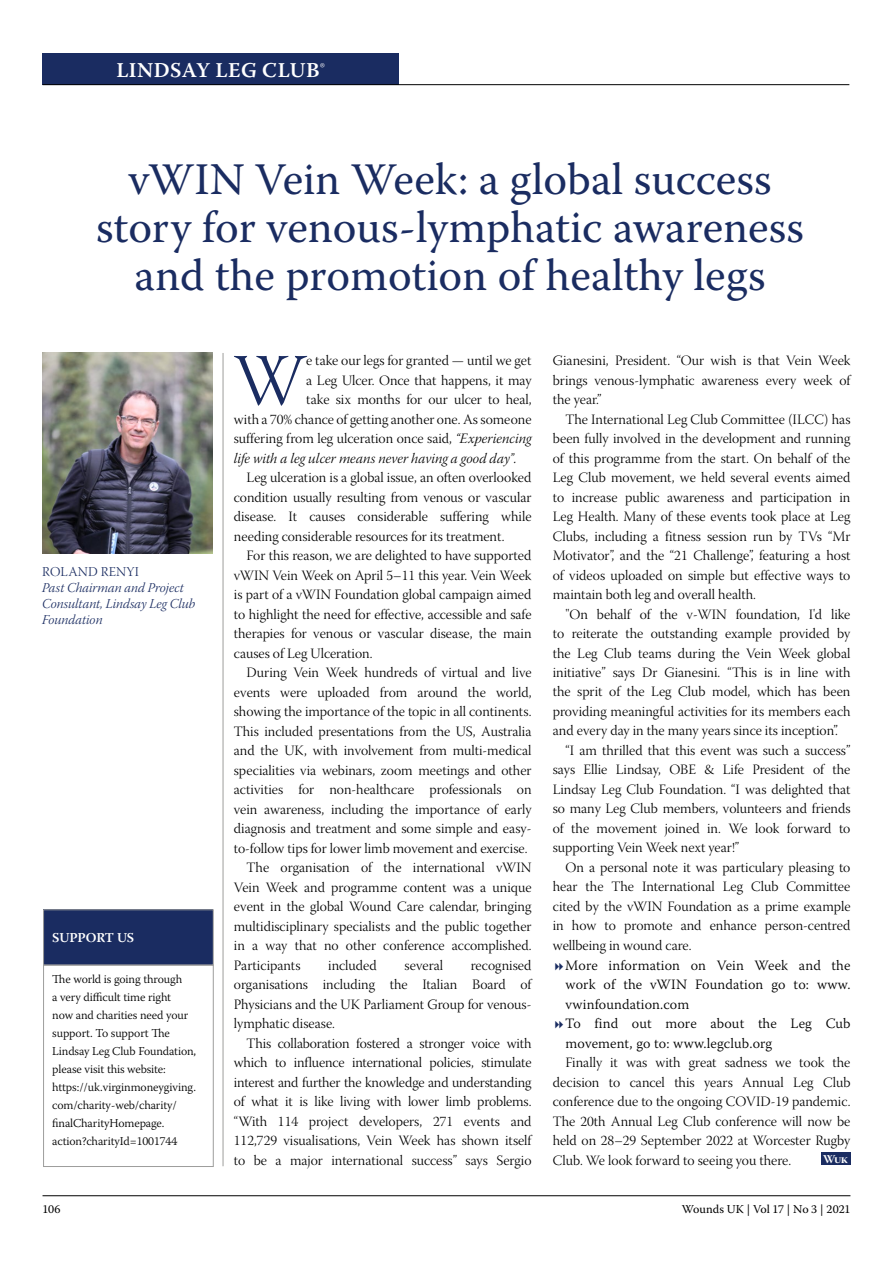
<style>
.page{position:relative;width:893px;height:1263px;background:#fff}
.page>*{position:absolute;margin:0;border:0;box-sizing:border-box;transform-origin:0 0}
.t1{font:73.35px "Warnock Pro Light Subh";color:#1a2c61}
.t2{font:45px/48px "Warnock Pro";color:#1a2c61;text-align:center}
.t3{font:600 21px "Warnock Pro";letter-spacing:.02em;color:#fff}
.t4{font:14.25px/19.5px "Warnock Pro Light Subh";color:#000;text-align:justify}
.t5{font:300 14.25px/19.5px "Warnock Pro";letter-spacing:.01em;color:#000}
.t6{font:14.25px "Warnock Pro Light It Subh";letter-spacing:.005em;color:#000}
.t7{font:13.5px/16.2px "Warnock Pro Light It Subh";color:#1a2c61}
.t8{font:13.5px "Warnock Pro Light Subh";letter-spacing:.01em;color:#1a2c61}
.t9{font:600 13.5px "Warnock Pro";letter-spacing:-.01em;color:#fff}
.t10{font:300 12px/18px "Warnock Pro";letter-spacing:-.01em;color:#000}
.t11{font:12px "Warnock Pro";letter-spacing:-.005em;color:#000}
.t12{font:12px "Warnock Pro Bold Subh";color:#fff}
.s1{font-family:"Warnock Pro Light Subh";font-weight:400}
.s2{font-family:"Warnock Pro Light It Subh"}
</style>
<div class="page">
<hr style="left:43px;top:1195px;width:807px;height:1px;background:#000">
<div style="left:43px;top:53px;width:356px;height:32px;background:#1a2c61"></div>
<hr style="left:43px;top:84px;width:806px;height:1px;background:#000">
<div style="left:821px;top:1152px;width:29px;height:13px;background:#1a2c61"></div>
<hr style="left:223px;top:353px;width:1px;height:813px;background:#9d9d9c">
<img style="left:43px;top:352px;width:169px;height:201px">
<div style="left:43px;top:965px;width:170px;height:202px;border:1px solid #9d9d9c"></div>
<div style="left:44px;top:910px;width:169px;height:55px;background:#1a2c61"></div>
<div style="left:43px;top:909px;width:170px;height:56px;border:1px solid #9d9d9c"></div>
<h3 class="t3" style="left:116px;top:57px;width:210px">LINDSAY LEG CLUB<span class="s1">®</span></h3>
<h2 class="t2" style="left:96px;top:155px;width:709px">vWIN Vein Week: a global success story for venous-lymphatic awareness and the promotion of healthy legs</h2>
<p class="t8" style="left:42px;top:564px;width:98px">ROLAND RENYI</p>
<p class="t7" style="left:42px;top:581px;width:155px">Past Chairman and Project<br>Consultant, Lindsay Leg Club<br>Foundation</p>
<p class="t9" style="left:52px;top:930px;width:83px">SUPPORT US</p>
<p class="t10" style="left:52px;top:969px;width:146px">The world is going through<br>a very difficult time right<br>now and charities need your support. To support The<br>Lindsay Leg Club Foundation, please visit this website: https://uk.virginmoneygiving. com/charity-web/charity/ finalCharityHomepage. action?charityId=1001744</p>
<p class="t4" style="left:234px;top:353px;width:299px;text-align:right">e take our legs for granted — until we get<br>a Leg Ulcer. Once that happens, it may<br>take six months for our ulcer to heal,<br>with a 70% chance of getting another one. As someone suffering from leg ulceration once said, <span class="s2">“Experiencing</span></p>
<p class="t6" style="left:234px;top:450px;width:285px">life with a leg ulcer means never having a good day”.</p>
<p class="t4" style="left:234px;top:469px;width:299px;text-indent:13px">Leg ulceration is a global issue, an often overlooked condition usually resulting from venous or vascular disease. It causes considerable suffering while needing considerable resources for its treatment.</p>
<p class="t4" style="left:234px;top:547px;width:299px;text-indent:13px">For this reason, we are delighted to have supported vWIN Vein Week on April 5–11 this year. Vein Week is part of a vWIN Foundation global campaign aimed to highlight the need for effective, accessible and safe therapies for venous or vascular disease, the main causes of Leg Ulceration.</p>
<p class="t4" style="left:247px;top:664px;width:286px">During Vein Week hundreds of virtual and live</p>
<p class="t4" style="left:234px;top:684px;width:299px">events were uploaded from around the world,</p>
<p class="t4" style="left:234px;top:703px;width:299px">showing the importance of the topic in all continents.</p>
<p class="t4" style="left:234px;top:723px;width:299px">This included presentations from the US, Australia</p>
<p class="t4" style="left:234px;top:742px;width:299px">and the UK, with involvement from multi-medical</p>
<p class="t4" style="left:234px;top:762px;width:299px">specialities via webinars, zoom meetings and other</p>
<p class="t4" style="left:234px;top:781px;width:299px">activities for non-healthcare professionals on</p>
<p class="t4" style="left:234px;top:801px;width:299px">vein awareness, including the importance of early</p>
<p class="t4" style="left:234px;top:820px;width:299px">diagnosis and treatment and some simple and easy-</p>
<p class="t4" style="left:234px;top:840px;width:295px">to-follow tips for lower limb movement and exercise.</p>
<p class="t4" style="left:247px;top:859px;width:286px">The organisation of the international vWIN</p>
<p class="t4" style="left:234px;top:879px;width:299px">Vein Week and programme content was a unique</p>
<p class="t4" style="left:234px;top:898px;width:299px">event in the global Wound Care calendar, bringing</p>
<p class="t4" style="left:234px;top:918px;width:299px">multidisciplinary specialists and the public together</p>
<p class="t4" style="left:234px;top:937px;width:299px">in a way that no other conference accomplished.</p>
<p class="t4" style="left:234px;top:957px;width:68px">Participants</p>
<p class="t4" style="left:328px;top:957px;width:50px">included</p>
<p class="t4" style="left:405px;top:957px;width:40px">several</p>
<h1 class="t1" style="left:233px;top:341px;width:75px">W</h1>
<p class="t4" style="left:234px;top:957px;width:299px;text-indent:237px">recognised organisations including the Italian Board of Physicians and the UK Parliament Group for venous&shy;lymphatic disease.</p>
<p class="t4" style="left:234px;top:1035px;width:299px;text-indent:13px">This collaboration fostered a stronger voice with which to influence international policies, stimulate interest and further the knowledge and understanding of what it is like living with lower limb problems. “With 114 project developers, 271 events and 112,729 visualisations, Vein Week has shown itself to be a major international success” says Sergio</p>
<p class="t4" style="left:553px;top:352px;width:299px">Gianesini, President. “Our wish is that Vein Week brings venous-lymphatic awareness every week of the year.”</p>
<p class="t4" style="left:553px;top:411px;width:299px;text-indent:13px">The International Leg Club Committee (ILCC) has been fully involved in the development and running of this programme from the start. On behalf of the Leg Club movement, we held several events aimed to increase public awareness and participation in Leg Health. Many of these events took place at Leg Clubs, including a fitness session run by TVs “Mr Motivator”, and the “21 Challenge”, featuring a host of videos uploaded on simple but effective ways to maintain both leg and overall health.</p>
<p class="t4" style="left:566px;top:606px;width:286px">"On behalf of the v-WIN foundation, I'd like</p>
<p class="t4" style="left:553px;top:625px;width:299px">to reiterate the outstanding example provided by</p>
<p class="t4" style="left:553px;top:645px;width:299px">the Leg Club teams during the Vein Week global</p>
<p class="t4" style="left:553px;top:664px;width:299px">initiative” says Dr Gianesini. “This is in line with</p>
<p class="t4" style="left:553px;top:684px;width:299px">the sprit of the Leg Club model, which has been</p>
<p class="t4" style="left:553px;top:703px;width:299px">providing meaningful activities for its members each</p>
<p class="t4" style="left:553px;top:723px;width:287px">and every day in the many years since its inception”.</p>
<p class="t4" style="left:566px;top:742px;width:286px">“I am thrilled that this event was such a success”</p>
<p class="t4" style="left:553px;top:762px;width:299px">says Ellie Lindsay, OBE &amp; Life President of the</p>
<p class="t4" style="left:553px;top:781px;width:299px">Lindsay Leg Club Foundation. “I was delighted that</p>
<p class="t4" style="left:553px;top:801px;width:299px">so many Leg Club members, volunteers and friends</p>
<p class="t4" style="left:553px;top:820px;width:299px">of the movement joined in. We look forward to</p>
<p class="t4" style="left:553px;top:840px;width:188px">supporting Vein Week next year!”</p>
<p class="t4" style="left:566px;top:859px;width:286px">On a personal note it was particulary pleasing to</p>
<p class="t4" style="left:553px;top:879px;width:299px">hear the The International Leg Club Committee</p>
<p class="t4" style="left:553px;top:898px;width:299px">cited by the vWIN Foundation as a prime example</p>
<p class="t4" style="left:553px;top:918px;width:299px">in how to promote and enhance person-centred</p>
<p class="t4" style="left:553px;top:937px;width:140px">wellbeing in wound care.</p>
<p class="t5" style="left:565px;top:955px;width:287px">More information on Vein Week and the work of the vWIN Foundation go to: www. vwinfoundation.com<br>To find out more about the Leg Cub movement, go to: www.legclub.org</p>
<p class="t4" style="left:553px;top:1055px;width:299px;text-indent:13px">Finally it was with great sadness we took the decision to cancel this years Annual Leg Club conference due to the ongoing COVID-19 pandemic.<br>The 20th Annual Leg Club conference will now be held on 28–29 September 2022 at Worcester Rugby Club. We look forward to seeing you there.</p>
<p class="t12" style="left:823px;top:1152px;width:26px">Wuk</p>
<p class="t11" style="left:43px;top:1202px;width:19px">106</p>
<p class="t11" style="left:682px;top:1202px;width:170px">Wounds UK | Vol 17 | No 3 | 2021</p>
</div>
